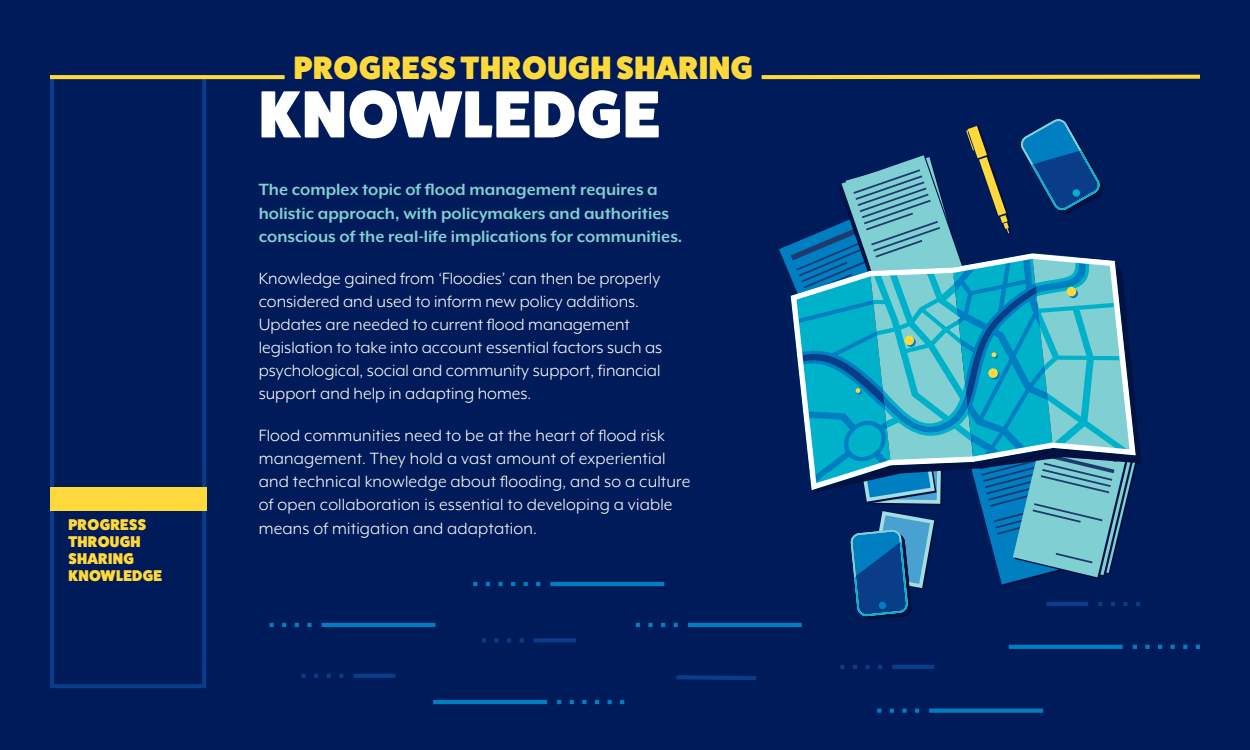
<style>
.page{position:relative;width:1250px;height:750px;background:#001b59}
.page>*{position:absolute;margin:0;border:0;box-sizing:border-box;transform-origin:0 0}
.t1{font:800 66.88px "Fat Frank";letter-spacing:.02em;color:#fff}
.t2{font:800 32.5px "Fat Frank";letter-spacing:.02em;color:#ffd93b}
.t3{font:18.75px/23.1px "Mr Eaves XL Mod OT";color:#fff}
.t4{font:700 18.75px/23.1px "Mr Eaves XL Mod OT";color:#80cfd3}
.t5{font:800 15.62px/16.9px "Fat Frank";letter-spacing:.02em;color:#ffd93b}
</style>
<div class="page">
<div style="left:50px;top:75px;width:156px;height:613px;background:#001b59;border:4px solid #093d88"></div>
<svg style="left:761px;top:74px;width:439px;height:6px"></svg>
<svg style="left:50px;top:75px;width:235px;height:4px"></svg>
<svg style="left:929px;top:709px;width:114px;height:4px"></svg>
<svg style="left:915px;top:709px;width:4px;height:4px"></svg>
<svg style="left:890px;top:709px;width:4px;height:4px"></svg>
<svg style="left:902px;top:709px;width:5px;height:4px"></svg>
<svg style="left:877px;top:709px;width:4px;height:4px"></svg>
<hr style="left:1009px;top:645px;width:114px;height:4px;background:#007ec2">
<svg style="left:1133px;top:645px;width:4px;height:4px"></svg>
<svg style="left:1158px;top:645px;width:4px;height:4px"></svg>
<svg style="left:1183px;top:645px;width:4px;height:4px"></svg>
<svg style="left:1145px;top:645px;width:5px;height:4px"></svg>
<svg style="left:1171px;top:645px;width:4px;height:4px"></svg>
<svg style="left:1196px;top:645px;width:4px;height:4px"></svg>
<hr style="left:892px;top:665px;width:42px;height:4px;background:#093d88">
<svg style="left:878px;top:665px;width:4px;height:4px"></svg>
<svg style="left:853px;top:665px;width:4px;height:4px"></svg>
<svg style="left:865px;top:665px;width:5px;height:4px"></svg>
<svg style="left:840px;top:665px;width:4px;height:4px"></svg>
<hr style="left:322px;top:623px;width:113px;height:4px;background:#007ec2">
<svg style="left:307px;top:623px;width:5px;height:4px"></svg>
<svg style="left:282px;top:623px;width:4px;height:4px"></svg>
<svg style="left:295px;top:623px;width:4px;height:4px"></svg>
<svg style="left:270px;top:623px;width:4px;height:4px"></svg>
<hr style="left:688px;top:623px;width:114px;height:4px;background:#007ec2">
<svg style="left:674px;top:623px;width:4px;height:4px"></svg>
<svg style="left:648px;top:623px;width:5px;height:4px"></svg>
<svg style="left:661px;top:623px;width:4px;height:4px"></svg>
<svg style="left:636px;top:623px;width:4px;height:4px"></svg>
<hr style="left:550px;top:582px;width:114px;height:4px;background:#007ec2">
<svg style="left:536px;top:582px;width:4px;height:4px"></svg>
<svg style="left:511px;top:582px;width:4px;height:4px"></svg>
<svg style="left:486px;top:582px;width:4px;height:4px"></svg>
<svg style="left:524px;top:582px;width:4px;height:4px"></svg>
<svg style="left:498px;top:582px;width:5px;height:4px"></svg>
<svg style="left:473px;top:582px;width:4px;height:4px"></svg>
<div style="left:534px;top:638px;width:42px;height:5px;background:#093d88"></div>
<svg style="left:520px;top:638px;width:4px;height:5px"></svg>
<svg style="left:494px;top:638px;width:5px;height:5px"></svg>
<svg style="left:507px;top:638px;width:4px;height:5px"></svg>
<svg style="left:482px;top:638px;width:4px;height:5px"></svg>
<hr style="left:433px;top:700px;width:114px;height:4px;background:#007ec2">
<svg style="left:557px;top:700px;width:4px;height:4px"></svg>
<svg style="left:582px;top:700px;width:5px;height:4px"></svg>
<svg style="left:608px;top:700px;width:4px;height:4px"></svg>
<svg style="left:570px;top:700px;width:4px;height:4px"></svg>
<svg style="left:595px;top:700px;width:4px;height:4px"></svg>
<svg style="left:620px;top:700px;width:4px;height:4px"></svg>
<hr style="left:353px;top:674px;width:42px;height:4px;background:#093d88">
<svg style="left:339px;top:674px;width:4px;height:4px"></svg>
<svg style="left:314px;top:674px;width:4px;height:4px"></svg>
<svg style="left:327px;top:674px;width:4px;height:4px"></svg>
<svg style="left:301px;top:674px;width:5px;height:4px"></svg>
<svg style="left:676px;top:675px;width:81px;height:5px"></svg>
<div style="left:50px;top:487px;width:156px;height:24px;background:#ffd93b"></div>
<svg style="left:779px;top:119px;width:362px;height:501px"></svg>
<p class="t5" style="left:68px;top:516px;width:95px">PROGRESS<br>THROUGH<br>SHARING<br>KNOWLEDGE</p>
<h2 class="t2" style="left:294px;top:50px;width:460px">PROGRESS THROUGH SHARING</h2>
<h1 class="t1" style="left:259px;top:77px;width:403px">KNOWLEDGE</h1>
<p class="t4" style="left:259px;top:178px;width:425px">The complex topic of flood management requires a holistic approach, with policymakers and authorities conscious of the real-life implications for communities.</p>
<p class="t3" style="left:259px;top:266px;width:405px">Knowledge gained from ‘Floodies’ can then be properly considered and used to inform new policy additions.<br>Updates are needed to current flood management legislation to take into account essential factors such as psychological, social and community support, financial support and help in adapting homes.</p>
<p class="t3" style="left:259px;top:424px;width:433px">Flood communities need to be at the heart of flood risk management. They hold a vast amount of experiential and technical knowledge about flooding, and so a culture of open collaboration is essential to developing a viable means of mitigation and adaptation.</p>
</div>
